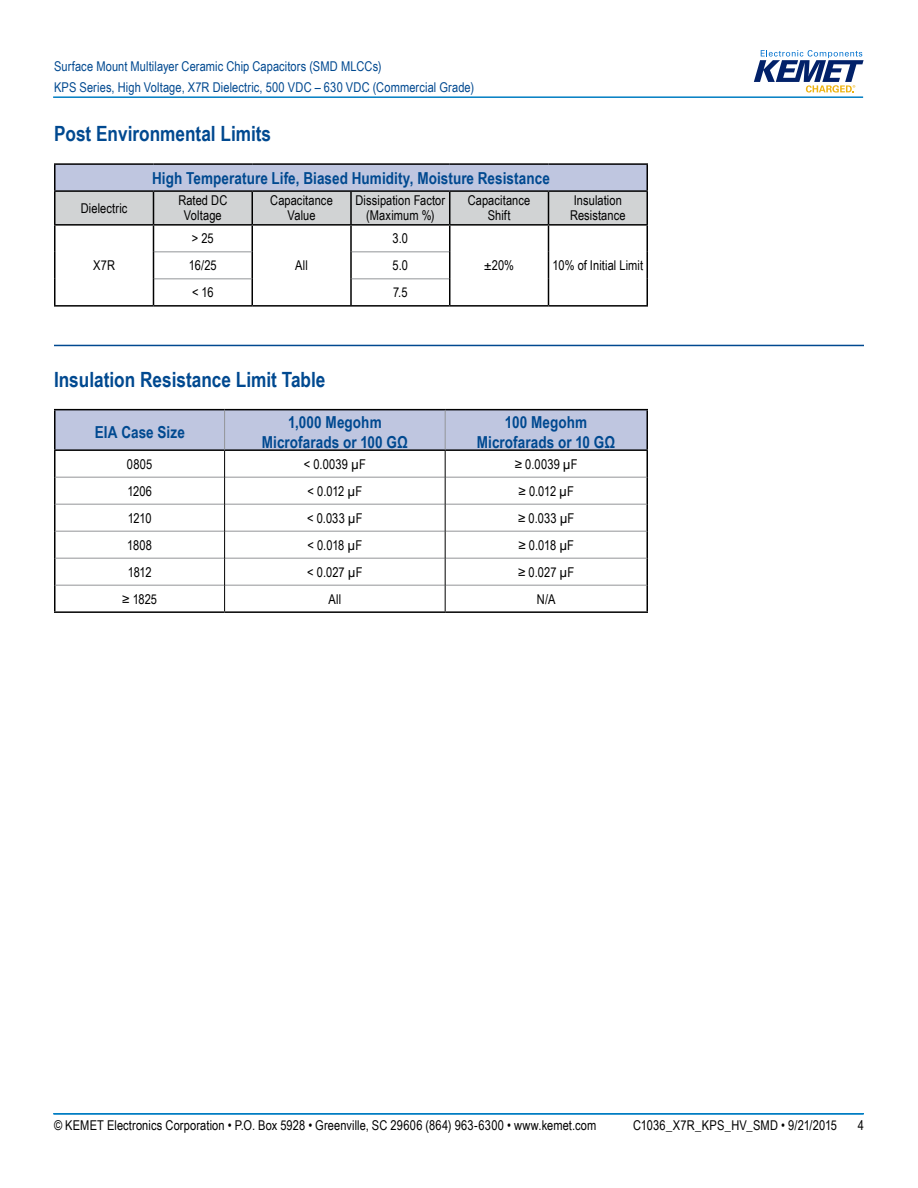
<style>
.page{position:relative;width:918px;height:1188px;background:#fff}
.page>*{position:absolute;margin:0;border:0;box-sizing:border-box;transform-origin:0 0}
.t1{font:700 21px "Arial Narrow";color:#004990}
.t2{font:700 16.5px/19.8px "Arial Narrow";letter-spacing:.005em;color:#004990;text-align:center}
.t3{font:13.5px/15px "Arial Narrow";letter-spacing:.01em;color:#000;text-align:center}
.t4{font:13.5px/21px "Arial Narrow";letter-spacing:.01em;color:#004990}
</style>
<div class="page">
<hr style="left:54px;top:1113px;width:810px;height:2px;background:#007dc3">
<hr style="left:53px;top:1113px;width:810px;height:2px;background:#007dc3">
<hr style="left:53px;top:96px;width:810px;height:2px;background:#007dc3">
<svg style="left:754px;top:50px;width:110px;height:43px"></svg>
<hr style="left:54px;top:345px;width:810px;height:1px;background:#004990">
<div style="left:55px;top:164px;width:592px;height:27px;background:#bfc6e0"></div>
<hr style="left:54px;top:224px;width:99px;height:2px;background:#000">
<hr style="left:548px;top:224px;width:100px;height:2px;background:#000">
<hr style="left:54px;top:190px;width:99px;height:2px;background:#000">
<hr style="left:153px;top:190px;width:99px;height:2px;background:#000">
<hr style="left:252px;top:190px;width:99px;height:2px;background:#000">
<hr style="left:351px;top:190px;width:99px;height:2px;background:#000">
<hr style="left:450px;top:190px;width:98px;height:2px;background:#000">
<hr style="left:548px;top:190px;width:100px;height:2px;background:#000">
<hr style="left:646px;top:226px;width:2px;height:26px;background:#000">
<hr style="left:646px;top:252px;width:2px;height:27px;background:#000">
<hr style="left:646px;top:279px;width:2px;height:26px;background:#000">
<hr style="left:153px;top:305px;width:99px;height:2px;background:#000">
<hr style="left:252px;top:305px;width:99px;height:2px;background:#000">
<hr style="left:351px;top:305px;width:99px;height:2px;background:#000">
<hr style="left:450px;top:305px;width:98px;height:2px;background:#000">
<hr style="left:548px;top:305px;width:100px;height:2px;background:#000">
<hr style="left:54px;top:163px;width:99px;height:2px;background:#000">
<hr style="left:54px;top:165px;width:2px;height:25px;background:#000">
<hr style="left:153px;top:163px;width:99px;height:2px;background:#000">
<hr style="left:252px;top:163px;width:99px;height:2px;background:#000">
<hr style="left:351px;top:163px;width:99px;height:2px;background:#000">
<hr style="left:450px;top:163px;width:98px;height:2px;background:#000">
<hr style="left:548px;top:163px;width:100px;height:2px;background:#000">
<hr style="left:646px;top:165px;width:2px;height:25px;background:#000">
<hr style="left:54px;top:192px;width:2px;height:32px;background:#000">
<hr style="left:54px;top:226px;width:2px;height:26px;background:#000">
<hr style="left:54px;top:252px;width:2px;height:27px;background:#000">
<hr style="left:54px;top:279px;width:2px;height:26px;background:#000">
<svg style="left:55px;top:191px;width:592px;height:114px"></svg>
<hr style="left:54px;top:305px;width:99px;height:2px;background:#000">
<hr style="left:252px;top:192px;width:1px;height:32px;background:#000">
<hr style="left:350px;top:192px;width:2px;height:32px;background:#000">
<hr style="left:449px;top:192px;width:1px;height:32px;background:#000">
<hr style="left:548px;top:192px;width:1px;height:32px;background:#000">
<hr style="left:646px;top:192px;width:2px;height:32px;background:#000">
<hr style="left:54px;top:451px;width:2px;height:26px;background:#000">
<hr style="left:646px;top:451px;width:2px;height:26px;background:#000">
<hr style="left:54px;top:477px;width:2px;height:27px;background:#000">
<hr style="left:646px;top:477px;width:2px;height:27px;background:#000">
<hr style="left:54px;top:504px;width:2px;height:27px;background:#000">
<hr style="left:646px;top:504px;width:2px;height:27px;background:#000">
<hr style="left:54px;top:531px;width:2px;height:27px;background:#000">
<hr style="left:646px;top:531px;width:2px;height:27px;background:#000">
<hr style="left:54px;top:558px;width:2px;height:27px;background:#000">
<hr style="left:646px;top:558px;width:2px;height:27px;background:#000">
<hr style="left:54px;top:585px;width:2px;height:26px;background:#000">
<hr style="left:646px;top:585px;width:2px;height:26px;background:#000">
<hr style="left:54px;top:611px;width:171px;height:2px;background:#000">
<hr style="left:225px;top:611px;width:220px;height:2px;background:#000">
<hr style="left:445px;top:611px;width:203px;height:2px;background:#000">
<hr style="left:54px;top:409px;width:171px;height:1px;background:#000">
<hr style="left:54px;top:410px;width:2px;height:39px;background:#000">
<hr style="left:225px;top:409px;width:220px;height:1px;background:#000">
<hr style="left:445px;top:409px;width:203px;height:1px;background:#000">
<hr style="left:646px;top:410px;width:2px;height:39px;background:#000">
<hr style="left:54px;top:449px;width:171px;height:2px;background:#000">
<hr style="left:445px;top:449px;width:203px;height:2px;background:#000">
<svg style="left:55px;top:410px;width:592px;height:201px"></svg>
<p class="t4" style="left:54px;top:55px;width:422px">Surface Mount Multilayer Ceramic Chip Capacitors (SMD MLCCs)<br>KPS Series, High Voltage, X7R Dielectric, 500 VDC – 630 VDC (Commercial Grade)</p>
<h1 class="t1" style="left:54px;top:118px;width:219px">Post Environmental Limits</h1>
<p class="t2" style="left:152px;top:167px;width:399px">High Temperature Life, Biased Humidity, Moisture Resistance</p>
<p class="t3" style="left:81px;top:200px;width:48px">Dielectric</p>
<p class="t3" style="left:178px;top:193px;width:51px">Rated DC<br>Voltage</p>
<p class="t3" style="left:270px;top:193px;width:64px">Capacitance<br>Value</p>
<p class="t3" style="left:355px;top:193px;width:91px">Dissipation Factor (Maximum %)</p>
<p class="t3" style="left:468px;top:193px;width:64px">Capacitance<br>Shift</p>
<p class="t3" style="left:570px;top:193px;width:57px;text-align:left">Insulation<br>Resistance</p>
<p class="t3" style="left:93px;top:257px;width:23px">X7R</p>
<p class="t3" style="left:192px;top:230px;width:23px">&gt; 25</p>
<p class="t3" style="left:393px;top:230px;width:17px">3.0</p>
<p class="t3" style="left:189px;top:257px;width:29px">16/25</p>
<p class="t3" style="left:393px;top:257px;width:17px">5.0</p>
<p class="t3" style="left:484px;top:257px;width:31px">±20%</p>
<p class="t3" style="left:553px;top:257px;width:92px">10% of Initial Limit</p>
<p class="t3" style="left:192px;top:284px;width:23px">&lt; 16</p>
<p class="t3" style="left:393px;top:284px;width:16px">7.5</p>
<p class="t3" style="left:295px;top:257px;width:14px">All</p>
<h1 class="t1" style="left:54px;top:363px;width:273px">Insulation Resistance Limit Table</h1>
<p class="t2" style="left:95px;top:421px;width:92px">EIA Case Size</p>
<p class="t2" style="left:262px;top:411px;width:148px">1,000 Megohm<br>Microfarads or 100 GΩ</p>
<p class="t2" style="left:477px;top:411px;width:140px">100 Megohm<br>Microfarads or 10 GΩ</p>
<p class="t3" style="left:127px;top:456px;width:27px">0805</p>
<p class="t3" style="left:304px;top:456px;width:63px">&lt; 0.0039 µF</p>
<p class="t3" style="left:515px;top:456px;width:64px">≥ 0.0039 µF</p>
<p class="t3" style="left:127px;top:483px;width:26px">1206</p>
<p class="t3" style="left:308px;top:483px;width:56px">&lt; 0.012 µF</p>
<p class="t3" style="left:519px;top:483px;width:57px">≥ 0.012 µF</p>
<p class="t3" style="left:128px;top:510px;width:25px">1210</p>
<p class="t3" style="left:307px;top:510px;width:57px">&lt; 0.033 µF</p>
<p class="t3" style="left:518px;top:510px;width:58px">≥ 0.033 µF</p>
<p class="t3" style="left:127px;top:537px;width:26px">1808</p>
<p class="t3" style="left:308px;top:537px;width:56px">&lt; 0.018 µF</p>
<p class="t3" style="left:518px;top:537px;width:57px">≥ 0.018 µF</p>
<p class="t3" style="left:128px;top:564px;width:25px">1812</p>
<p class="t3" style="left:307px;top:564px;width:57px">&lt; 0.027 µF</p>
<p class="t3" style="left:518px;top:564px;width:58px">≥ 0.027 µF</p>
<p class="t3" style="left:122px;top:591px;width:36px">≥ 1825</p>
<p class="t3" style="left:329px;top:591px;width:14px">All</p>
<p class="t3" style="left:537px;top:591px;width:20px">N/A</p>
<p class="t3" style="left:54px;top:1118px;width:544px">© KEMET Electronics Corporation • P.O. Box 5928 • Greenville, SC 29606 (864) 963-6300 • www.kemet.com</p>
<p class="t3" style="left:633px;top:1118px;width:205px">C1036_X7R_KPS_HV_SMD • 9/21/2015</p>
<p class="t3" style="left:858px;top:1118px;width:8px">4</p>
</div>
